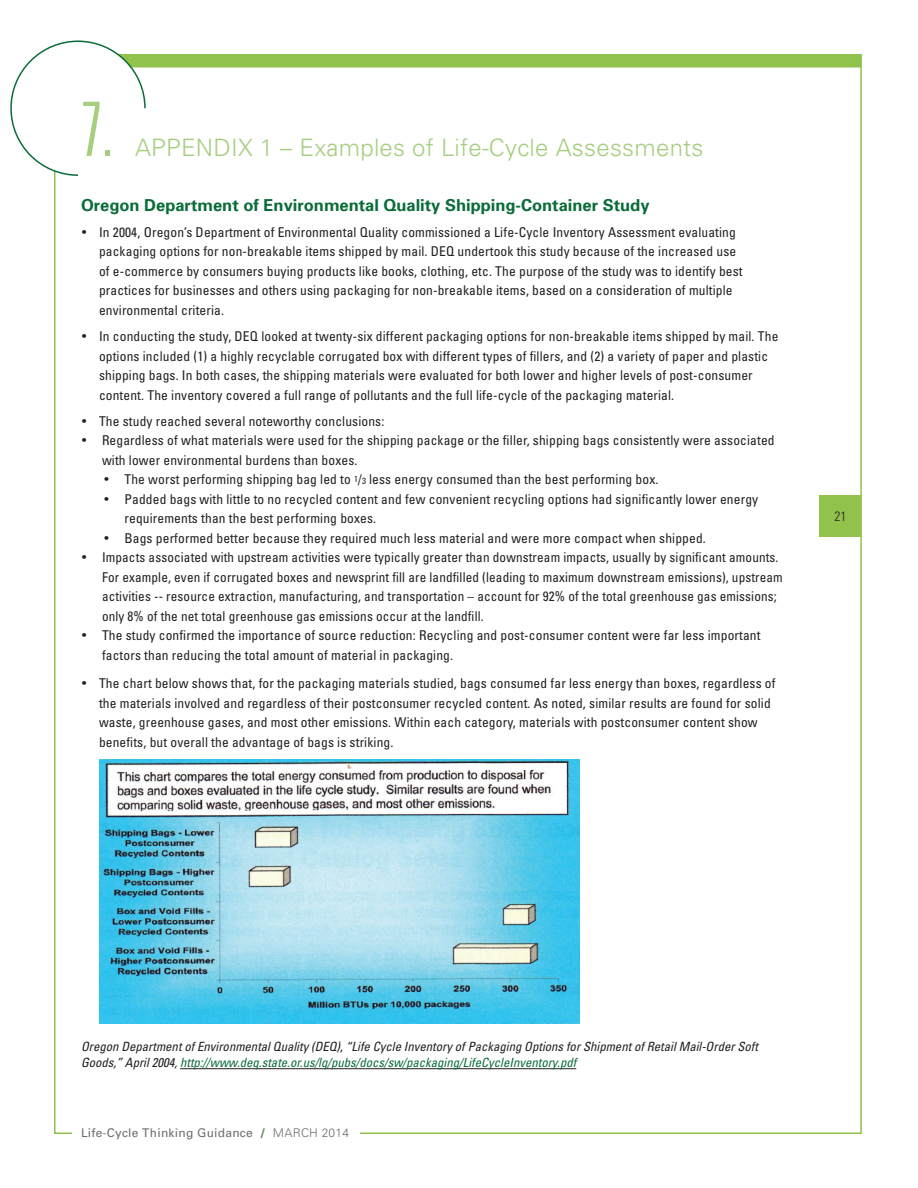
<style>
.page{position:relative;width:918px;height:1188px;background:#fff}
.page>*{position:absolute;margin:0;border:0;box-sizing:border-box;transform-origin:0 0}
.t1{font:300 ultra-condensed 75px "Univers";color:#a5ce7f}
.t2{font:300 24px "Univers";letter-spacing:.01em;color:#a5ce7f}
.Subhead_one_column{font:700 16.5px "Univers";color:#0a6c38}
.t3{font:condensed 13.5px/19.5px "Univers";letter-spacing:.01em;color:#231f20}
.t4{font:300 condensed 13.5px "Univers";color:#231f20}
.Source_Credit{font:italic condensed 12.75px/16.5px "Univers";color:#231f20}
.t5{font:12px "Univers";letter-spacing:.02em;color:#6c6d70}
.s1{font-size:9px}
.s2{color:#0a6c38}
.s3{font-weight:700;color:#5b8960}
.s4{font-weight:300}
</style>
<div class="page">
<div style="left:820px;top:496px;width:41px;height:41px;background:#90c24c"></div>
<div style="left:54px;top:54px;width:807px;height:14px;background:#90c24c;border:2px solid #90c24c"></div>
<svg style="left:10px;top:40px;width:136px;height:137px"></svg>
<img style="left:99px;top:760px;width:481px;height:264px">
<hr style="left:180px;top:1068px;width:396px;height:1px;background:#231f20">
<p class="t1" style="left:81px;top:90px;width:33px">7.</p>
<p class="t2" style="left:135px;top:133px;width:570px">APPENDIX 1 – Examples of Life-Cycle Assessments</p>
<p class="Subhead_one_column" style="left:81px;top:194px;width:570px">Oregon Department of Environmental Quality Shipping-Container Study</p>
<p class="t3" style="left:99px;top:222px;width:645px;text-indent:-18px">• In 2004, Oregon’s Department of Environmental Quality commissioned a Life-Cycle Inventory Assessment evaluating packaging options for non-breakable items shipped by mail. DEQ undertook this study because of the increased use of e-commerce by consumers buying products like books, clothing, etc. The purpose of the study was to identify best practices for businesses and others using packaging for non-breakable items, based on a consideration of multiple environmental criteria.</p>
<p class="t3" style="left:99px;top:326px;width:681px;text-indent:-18px">• In conducting the study, DEQ looked at twenty-six different packaging options for non-breakable items shipped by mail. The options included (1) a highly recyclable corrugated box with different types of fillers, and (2) a variety of paper and plastic shipping bags. In both cases, the shipping materials were evaluated for both lower and higher levels of post-consumer content. The inventory covered a full range of pollutants and the full life-cycle of the packaging material.</p>
<p class="t3" style="left:81px;top:411px;width:305px">• The study reached several noteworthy conclusions:</p>
<p class="t3" style="left:102px;top:431px;width:674px;text-indent:-21px">• Regardless of what materials were used for the shipping package or the filler, shipping bags consistently were associated with lower environmental burdens than boxes.</p>
<p class="t3" style="left:104px;top:470px;width:556px">• The worst performing shipping bag led to <sup>1</sup>/<span class="s1">3</span> less energy consumed than the best performing box.</p>
<p class="t3" style="left:124px;top:489px;width:635px;text-indent:-21px">• Padded bags with little to no recycled content and few convenient recycling options had significantly lower energy requirements than the best performing boxes.</p>
<p class="t3" style="left:104px;top:528px;width:604px">• Bags performed better because they required much less material and were more compact when shipped.</p>
<p class="t3" style="left:102px;top:548px;width:682px;text-indent:-21px">• Impacts associated with upstream activities were typically greater than downstream impacts, usually by significant amounts.<br>For example, even if corrugated boxes and newsprint fill are landfilled (leading to maximum downstream emissions), upstream activities -- resource extraction, manufacturing, and transportation – account for 92% of the total greenhouse gas emissions; only 8% of the net total greenhouse gas emissions occur at the landfill.</p>
<p class="t3" style="left:102px;top:626px;width:660px;text-indent:-21px">• The study confirmed the importance of source reduction: Recycling and post-consumer content were far less important factors than reducing the total amount of material in packaging.</p>
<p class="t3" style="left:99px;top:674px;width:678px;text-indent:-18px">• The chart below shows that, for the packaging materials studied, bags consumed far less energy than boxes, regardless of the materials involved and regardless of their postconsumer recycled content. As noted, similar results are found for solid waste, greenhouse gases, and most other emissions. Within each category, materials with postconsumer content show benefits, but overall the advantage of bags is striking.</p>
<p class="t4" style="left:834px;top:508px;width:13px">21</p>
<p class="Source_Credit" style="left:81px;top:1038px;width:679px">Oregon Department of Environmental Quality (DEQ), “Life Cycle Inventory of Packaging Options for Shipment of Retail Mail-Order Soft<br>Goods,” April 2004, <span class="s2">http://www.deq.state.or.us/lq/pubs/docs/sw/packaging/LifeCycleInventory.pdf</span></p>
<p class="t5" style="left:81px;top:1125px;width:270px">Life-Cycle Thinking Guidance <span class="s3">/</span> <span class="s4">MARCH 2014</span></p>
</div>
